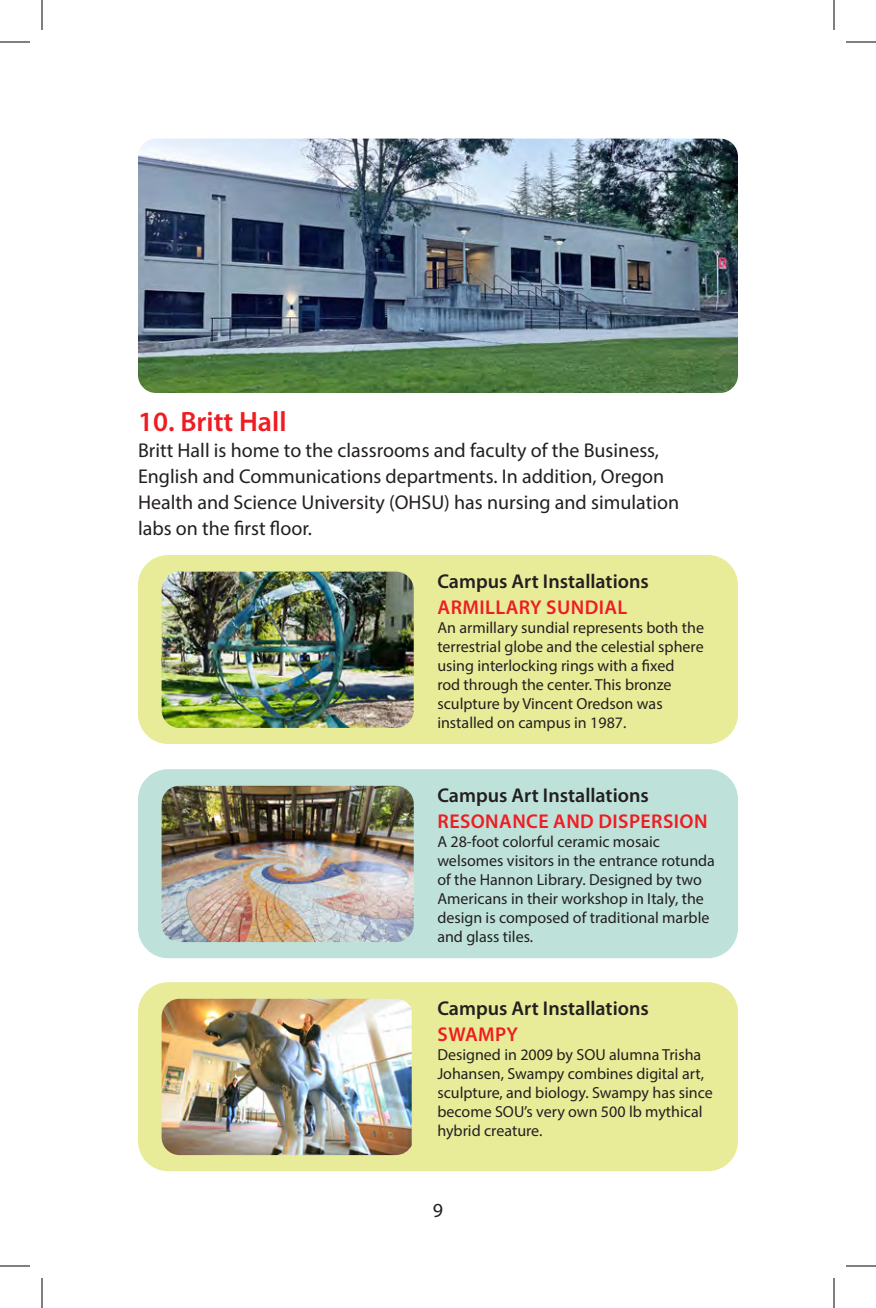
<style>
.page{position:relative;width:876px;height:1308px;background:#fff}
.page>*{position:absolute;margin:0;border:0;box-sizing:border-box;transform-origin:0 0}
.t1{font:600 28px "Myriad Pro";color:#ee1d23}
.t2{font:20px/26px "Myriad Pro";color:#231f20}
.t3{font:600 20px "Myriad Pro";color:#231f20}
.t4{font:600 20px "Myriad Pro";letter-spacing:.02em;color:#ee1d23}
.t5{font:16px/19px "Myriad Pro";color:#231f20}
</style>
<div class="page">
<div style="left:138px;top:555px;width:600px;height:189px;background:#e8ec99;border-radius:30px"></div>
<img style="left:162px;top:572px;width:252px;height:156px">
<div style="left:138px;top:769px;width:600px;height:189px;background:#bee2d9;border-radius:30px"></div>
<img style="left:162px;top:786px;width:252px;height:156px">
<div style="left:138px;top:982px;width:600px;height:189px;background:#e8ec99;border-radius:30px"></div>
<img style="left:162px;top:999px;width:250px;height:156px">
<img style="left:138px;top:139px;width:600px;height:254px">
<hr style="left:0;top:42px;width:30px;height:1px;background:#000">
<hr style="left:846px;top:42px;width:30px;height:1px;background:#000">
<hr style="left:0;top:1266px;width:30px;height:1px;background:#000">
<hr style="left:846px;top:1266px;width:30px;height:1px;background:#000">
<hr style="left:42px;top:0;width:1px;height:30px;background:#000">
<hr style="left:42px;top:1278px;width:1px;height:30px;background:#000">
<hr style="left:834px;top:0;width:1px;height:30px;background:#000">
<hr style="left:834px;top:1278px;width:1px;height:30px;background:#000">
<h1 class="t1" style="left:138px;top:406px;width:150px">10. Britt Hall</h1>
<p class="t2" style="left:138px;top:436px;width:543px">Britt Hall is home to the classrooms and faculty of the Business, English and Communications departments. In addition, Oregon Health and Science University (OHSU) has nursing and simulation labs on the first floor.</p>
<p class="t3" style="left:437px;top:570px;width:213px">Campus Art Installations</p>
<p class="t4" style="left:438px;top:596px;width:191px">ARMILLARY SUNDIAL</p>
<p class="t5" style="left:437px;top:618px;width:268px">An armillary sundial represents both the terrestrial globe and the celestial sphere using interlocking rings with a fixed<br>rod through the center. This bronze sculpture by Vincent Oredson was installed on campus in 1987.</p>
<p class="t3" style="left:437px;top:784px;width:213px">Campus Art Installations</p>
<p class="t4" style="left:438px;top:810px;width:271px">RESONANCE AND DISPERSION</p>
<p class="t5" style="left:437px;top:832px;width:279px">A 28-foot colorful ceramic mosaic welsomes visitors in the entrance rotunda of the Hannon Library. Designed by two Americans in their workshop in Italy, the design is composed of traditional marble and glass tiles.</p>
<p class="t3" style="left:437px;top:997px;width:213px">Campus Art Installations</p>
<p class="t4" style="left:438px;top:1023px;width:82px">SWAMPY</p>
<p class="t5" style="left:437px;top:1045px;width:277px">Designed in 2009 by SOU alumna Trisha Johansen, Swampy combines digital art, sculpture, and biology. Swampy has since become SOU’s very own 500 lb mythical hybrid creature.</p>
<p class="t2" style="left:433px;top:1197px;width:12px">9</p>
</div>
